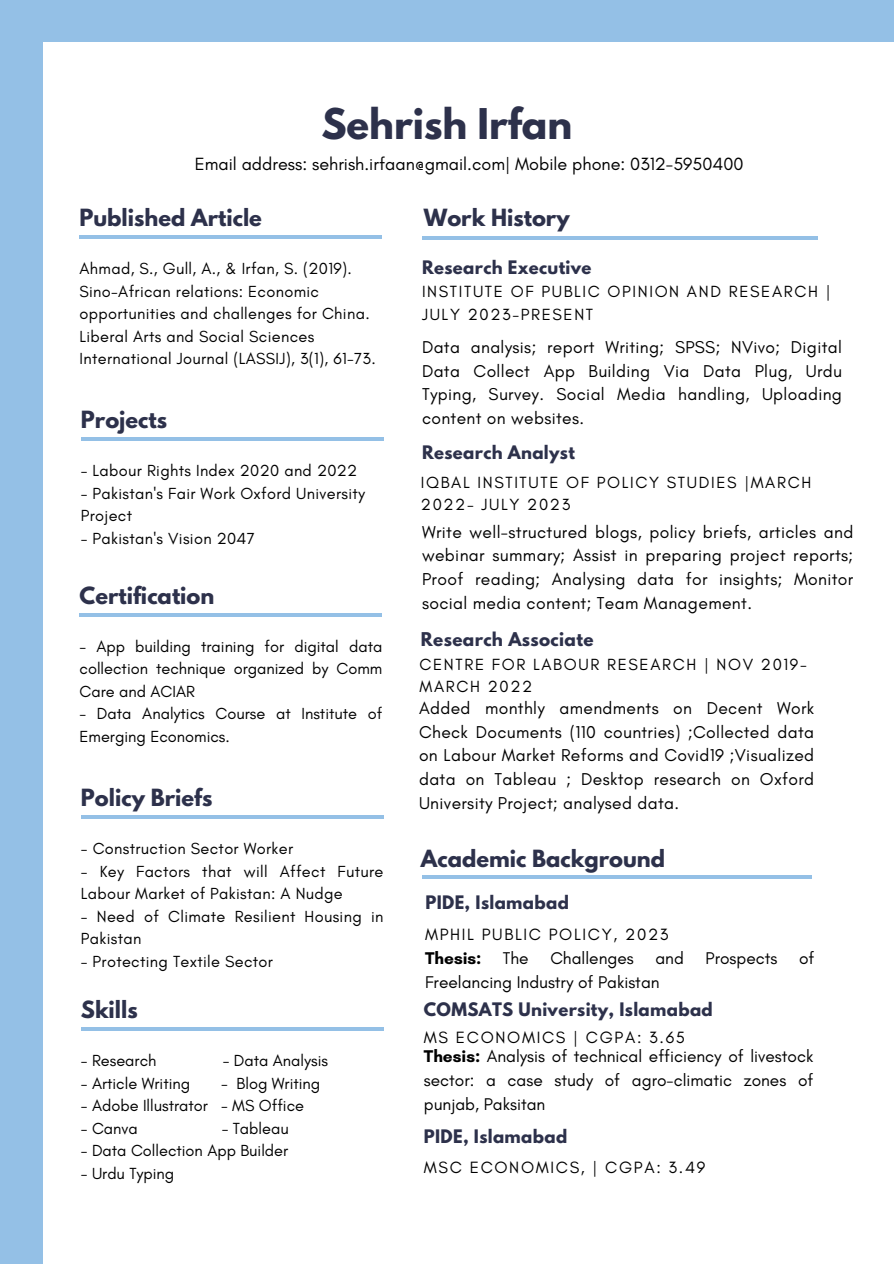
<style>
.page{position:relative;width:894px;height:1264px;background:#fff}
.page>*{position:absolute;margin:0;border:0;box-sizing:border-box;transform-origin:0 0}
.t1{font:700 37.5px "League Spartan";color:#2d314b}
.t2{font:700 21px "League Spartan";color:#2d314b}
.t3{font:18px "Glacial Indifference";color:#000}
.t4{font:17.55px/23.7px "Glacial Indifference";letter-spacing:.02em;color:#000;text-align:justify}
.t5{font:17.4px/23.7px "Glacial Indifference";letter-spacing:.02em;color:#000;text-align:justify}
.t6{font:17.25px/23.7px "Glacial Indifference";color:#000;text-align:justify}
.t7{font:700 17.25px "Glacial Indifference";color:#000}
.t8{font:700 16.8px "League Spartan";letter-spacing:.02em;color:#2d314b}
.t9{font:16.65px "Glacial Indifference";letter-spacing:.1em;color:#000}
.t10{font:16.5px/22px "Glacial Indifference";letter-spacing:.1em;color:#000}
.t11{font:700 16.5px "League Spartan";letter-spacing:.02em;color:#2d314b}
.t12{font:16.35px/22.5px "Glacial Indifference";letter-spacing:.02em;color:#000}
.t13{font:16.35px/22.5px "Glacial Indifference";color:#000}
.s1{font-weight:400}
.s2{font-weight:700}
</style>
<div class="page">
<div style="left:0;top:0;width:893px;height:42px;background:#94c0e6"></div>
<div style="left:0;top:0;width:43px;height:1263px;background:#94c0e6"></div>
<hr style="left:81px;top:815px;width:302px;height:3px;background:#94c0e6">
<hr style="left:81px;top:437px;width:302px;height:4px;background:#94c0e6">
<hr style="left:422px;top:236px;width:395px;height:4px;background:#94c0e6">
<hr style="left:422px;top:875px;width:389px;height:3px;background:#94c0e6">
<hr style="left:79px;top:613px;width:303px;height:3px;background:#94c0e6">
<hr style="left:81px;top:1027px;width:302px;height:3px;background:#94c0e6">
<hr style="left:79px;top:235px;width:303px;height:3px;background:#94c0e6">
<p class="t1" style="left:321px;top:105px;width:252px">Sehrish Irfan</p>
<p class="t3" style="left:195px;top:153px;width:550px">Email address: sehrish.irfaan@gmail.com| Mobile phone: 0312-5950400</p>
<p class="t2" style="left:79px;top:207px;width:184px">Published Article</p>
<p class="t12" style="left:79px;top:257px;width:297px">Ahmad, S., Gull, A., &amp; Irfan, S. (2019).<br>Sino-African relations: Economic opportunities and challenges for China.<br>Liberal Arts and Social Sciences International Journal (LASSIJ), 3(1), 61-73.</p>
<p class="t2" style="left:81px;top:409px;width:88px">Projects</p>
<p class="t12" style="left:81px;top:459px;width:278px">- Labour Rights Index 2020 and 2022</p>
<p class="t12" style="left:81px;top:482px;width:285px">- Pakistan's Fair Work Oxford University<br>Project</p>
<p class="t12" style="left:81px;top:527px;width:175px">- Pakistan's Vision 2047</p>
<p class="t2" style="left:79px;top:584px;width:136px">Certification</p>
<p class="t12" style="left:79px;top:634px;width:304px;text-align:justify">- App building training for digital data collection technique organized by Comm Care and ACIAR</p>
<p class="t13" style="left:79px;top:702px;width:304px">- Data Analytics Course at Institute of<br>Emerging Economics.</p>
<p class="t2" style="left:81px;top:787px;width:133px">Policy Briefs</p>
<p class="t12" style="left:81px;top:837px;width:214px">- Construction Sector Worker</p>
<p class="t12" style="left:81px;top:859px;width:304px">- Key Factors that will Affect Future<br>Labour Market of Pakistan: A Nudge</p>
<p class="t12" style="left:81px;top:904px;width:304px">- Need of Climate Resilient Housing in<br>Pakistan</p>
<p class="t12" style="left:81px;top:949px;width:193px">- Protecting Textile Sector</p>
<p class="t2" style="left:81px;top:999px;width:58px">Skills</p>
<p class="t13" style="left:81px;top:1049px;width:77px">- Research</p>
<p class="t13" style="left:223px;top:1049px;width:107px">- Data Analysis</p>
<p class="t13" style="left:81px;top:1071px;width:111px">- Article Writing</p>
<p class="t13" style="left:221px;top:1071px;width:101px">- Blog Writing</p>
<p class="t13" style="left:81px;top:1094px;width:225px">- Adobe Illustrator - MS Office</p>
<p class="t12" style="left:81px;top:1116px;width:58px">- Canva</p>
<p class="t13" style="left:221px;top:1116px;width:69px">- Tableau</p>
<p class="t13" style="left:81px;top:1139px;width:209px">- Data Collection App Builder</p>
<p class="t13" style="left:81px;top:1161px;width:95px">- Urdu Typing</p>
<p class="t2" style="left:424px;top:207px;width:147px">Work History</p>
<p class="t11" style="left:422px;top:259px;width:171px">Research Executive</p>
<p class="t10" style="left:422px;top:280px;width:410px">INSTITUTE OF PUBLIC OPINION AND RESEARCH |<br>JULY 2023-PRESENT</p>
<p class="t5" style="left:422px;top:335px;width:421px">Data analysis; report Writing; SPSS; NVivo; Digital Data Collect App Building Via Data Plug, Urdu Typing, Survey. Social Media handling, Uploading content on websites.</p>
<p class="t11" style="left:422px;top:444px;width:154px">Research Analyst</p>
<p class="t10" style="left:421px;top:471px;width:392px">IQBAL INSTITUTE OF POLICY STUDIES |MARCH<br>2022- JULY 2023</p>
<p class="t4" style="left:422px;top:519px;width:432px">Write well-structured blogs, policy briefs, articles and webinar summary; Assist in preparing project reports; Proof reading; Analysing data for insights; Monitor social media content; Team Management.</p>
<p class="t8" style="left:421px;top:631px;width:174px">Research Associate</p>
<p class="t10" style="left:419px;top:653px;width:388px">CENTRE FOR LABOUR RESEARCH | NOV 2019-<br>MARCH 2022</p>
<p class="t5" style="left:419px;top:696px;width:396px">Added monthly amendments on Decent Work Check Documents (110 countries) ;Collected data on Labour Market Reforms and Covid19 ;Visualized data on Tableau ; Desktop research on Oxford University Project; analysed data.</p>
<p class="t2" style="left:421px;top:847px;width:245px">Academic Background</p>
<p class="t11" style="left:425px;top:894px;width:145px">PIDE, Islamabad</p>
<p class="t9" style="left:425px;top:924px;width:245px">MPHIL PUBLIC POLICY, 2023</p>
<p class="t7" style="left:425px;top:947px;width:105px">Thesis: <span class="s1">The</span></p>
<p class="t6" style="left:550px;top:946px;width:85px">Challenges</p>
<p class="t6" style="left:655px;top:946px;width:30px">and</p>
<p class="t6" style="left:705px;top:946px;width:73px">Prospects</p>
<p class="t6" style="left:798px;top:946px;width:17px">of</p>
<p class="t6" style="left:425px;top:970px;width:236px">Freelancing Industry of Pakistan</p>
<p class="t11" style="left:424px;top:1001px;width:290px">COMSATS University, Islamabad</p>
<p class="t9" style="left:424px;top:1026px;width:262px">MS ECONOMICS | CGPA: 3.65</p>
<p class="t6" style="left:424px;top:1044px;width:391px"><span class="s2">Thesis:</span> Analysis of technical efficiency of livestock sector: a case study of agro-climatic zones of punjab, Paksitan</p>
<p class="t11" style="left:424px;top:1128px;width:145px">PIDE, Islamabad</p>
<p class="t9" style="left:424px;top:1157px;width:283px">MSC ECONOMICS, | CGPA: 3.49</p>
</div>
